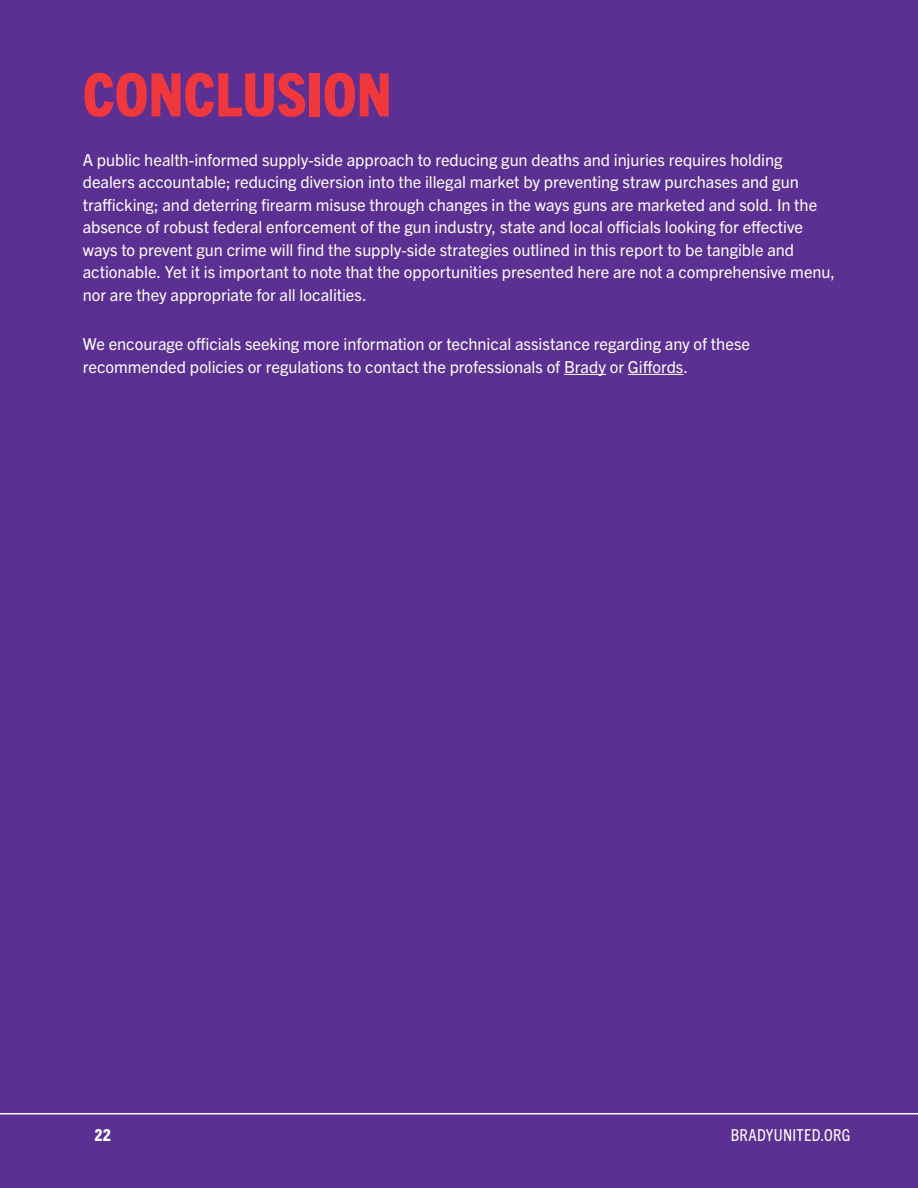
<style>
.page{position:relative;width:918px;height:1188px;background:#5c2f92}
.page>*{position:absolute;margin:0;border:0;box-sizing:border-box;transform-origin:0 0}
.t1{font:800 condensed 60px "Trade Gothic Next LT Pro";color:#ef373e}
.t2{font:16.5px/22.5px "Trade Gothic Next LT Pro";letter-spacing:-.005em;color:#fff}
.t3{font:condensed 16.5px "Trade Gothic Next LT Pro";letter-spacing:.02em;color:#fff}
.t4{font:800 condensed 16.5px "Trade Gothic Next LT Pro";color:#fff}
</style>
<div class="page">
<hr style="left:0;top:1113px;width:918px;height:1px;background:#fff">
<hr style="left:564px;top:374px;width:42px;height:1px;background:#fff">
<hr style="left:628px;top:374px;width:56px;height:1px;background:#fff">
<h1 class="t1" style="left:83px;top:54px;width:310px">CONCLUSION</h1>
<p class="t2" style="left:83px;top:147px;width:754px">A public health-informed supply-side approach to reducing gun deaths and injuries requires holding dealers accountable; reducing diversion into the illegal market by preventing straw purchases and gun trafficking; and deterring firearm misuse through changes in the ways guns are marketed and sold. In the absence of robust federal enforcement of the gun industry, state and local officials looking for effective ways to prevent gun crime will find the supply-side strategies outlined in this report to be tangible and actionable. Yet it is important to note that the opportunities presented here are not a comprehensive menu, nor are they appropriate for all localities.</p>
<p class="t2" style="left:83px;top:332px;width:669px">We encourage officials seeking more information or technical assistance regarding any of these recommended policies or regulations to contact the professionals of Brady or Giffords.</p>
<p class="t4" style="left:94px;top:1124px;width:18px">22</p>
<p class="t3" style="left:731px;top:1123px;width:121px">BRADYUNITED.ORG</p>
</div>
